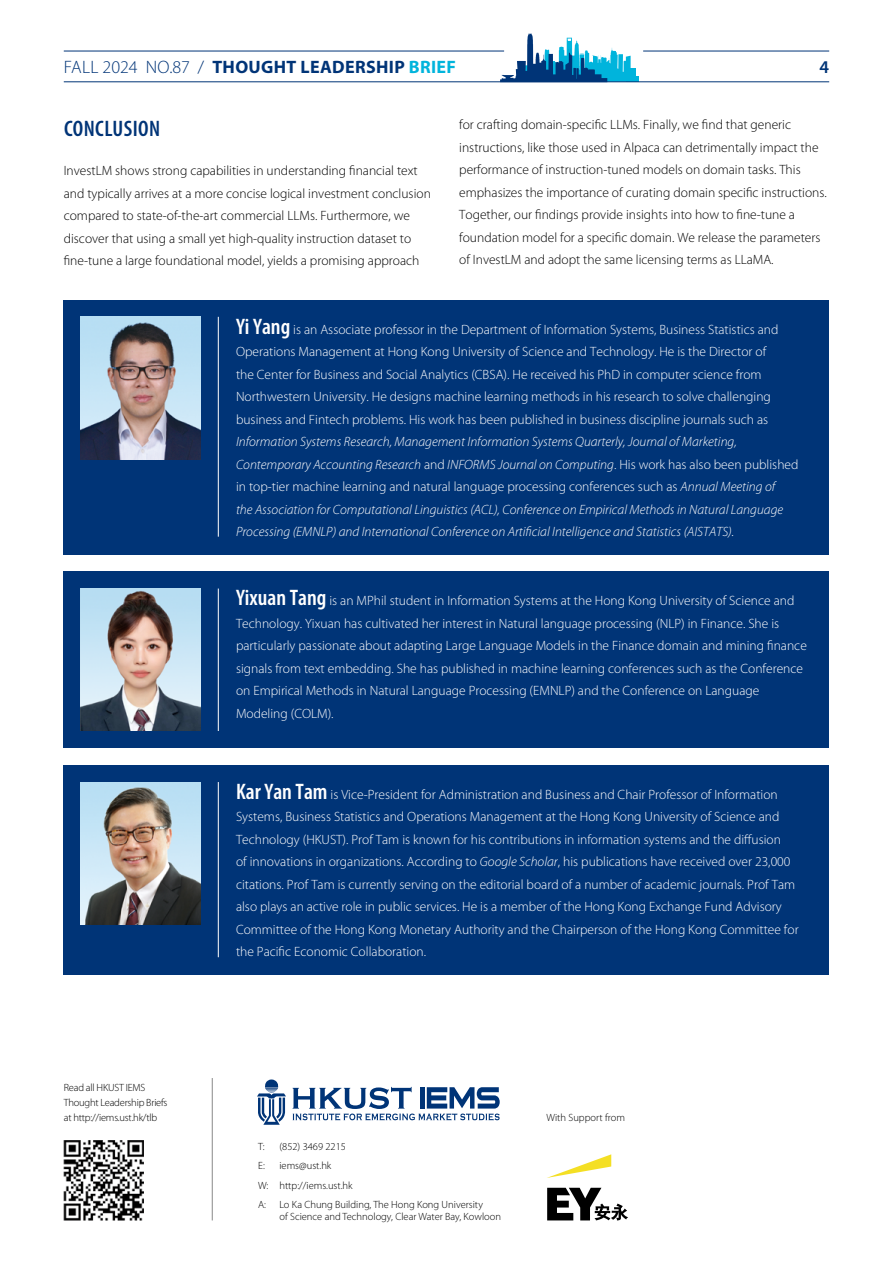
<style>
.page{position:relative;width:893px;height:1263px;background:#fff}
.page>*{position:absolute;margin:0;border:0;box-sizing:border-box;transform-origin:0 0}
.t1{font:600 condensed 22.5px "Myriad Pro";letter-spacing:.02em;color:#003477}
.t2{font:700 18px "Myriad Pro";letter-spacing:.02em;color:#003477}
.t3{font:600 18px "Myriad Pro";color:#003477}
.t4{font:300 13.5px/22.5px "Myriad Pro";color:#fff}
.t5{font:300 13.5px/22.5px "Myriad Pro";color:#000}
.t6{font:italic 300 13.5px/22.5px "Myriad Pro";color:#fff}
.t7{font:300 10.5px/19.2px "Myriad Pro";color:#000}
.t8{font:300 10.5px/15px "Myriad Pro";letter-spacing:-.02em;color:#000}
.s1{font-weight:300}
.s2{color:#00b4dc}
.s3{font-weight:600;font-stretch:condensed;font-size:22.5px}
.s4{font-style:normal}
.s5{font-style:italic}
</style>
<div class="page">
<hr style="left:64px;top:51px;width:440px;height:1px;background:#003477">
<hr style="left:643px;top:51px;width:186px;height:1px;background:#003477">
<div style="left:626px;top:68px;width:10px;height:14px;background:#00b4dc"></div>
<div style="left:629px;top:76px;width:10px;height:6px;background:#00b4dc"></div>
<svg style="left:500px;top:33px;width:131px;height:48px"></svg>
<hr style="left:64px;top:81px;width:765px;height:1px;background:#003477">
<img style="left:64px;top:1140px;width:80px;height:80px">
<div style="left:64px;top:300px;width:765px;height:254px;background:#003477"></div>
<div style="left:64px;top:765px;width:765px;height:209px;background:#003477"></div>
<div style="left:64px;top:571px;width:765px;height:177px;background:#003477"></div>
<img style="left:81px;top:317px;width:119px;height:142px">
<img style="left:81px;top:782px;width:119px;height:142px">
<img style="left:81px;top:588px;width:119px;height:143px">
<hr style="left:218px;top:317px;width:1px;height:220px;background:#fff">
<hr style="left:218px;top:782px;width:1px;height:175px;background:#fff">
<hr style="left:218px;top:588px;width:1px;height:143px;background:#fff">
<svg style="left:293px;top:1087px;width:207px;height:33px"></svg>
<svg style="left:257px;top:1079px;width:29px;height:46px"></svg>
<svg style="left:547px;top:1154px;width:64px;height:24px"></svg>
<svg style="left:547px;top:1188px;width:81px;height:32px"></svg>
<hr style="left:212px;top:1078px;width:1px;height:142px;background:#898989">
<h2 class="t2" style="left:64px;top:57px;width:394px"><span class="s1">FALL 2024 NO.87 /</span> THOUGHT LEADERSHIP <span class="s2">BRIEF</span></h2>
<h2 class="t3" style="left:819px;top:56px;width:11px">4</h2>
<h1 class="t1" style="left:64px;top:116px;width:98px">CONCLUSION</h1>
<p class="t5" style="left:64px;top:160px;width:369px">InvestLM shows strong capabilities in understanding financial text and typically arrives at a more concise logical investment conclusion compared to state-of-the-art commercial LLMs. Furthermore, we discover that using a small yet high-quality instruction dataset to fine-tune a large foundational model, yields a promising approach</p>
<p class="t5" style="left:459px;top:114px;width:369px">for crafting domain-specific LLMs. Finally, we find that generic instructions, like those used in Alpaca can detrimentally impact the performance of instruction-tuned models on domain tasks. This emphasizes the importance of curating domain specific instructions.<br>Together, our findings provide insights into how to fine-tune a foundation model for a specific domain. We release the parameters of InvestLM and adopt the same licensing terms as LLaMA.</p>
<p class="t4" style="left:236px;top:318px;width:544px"><span class="s3">Yi Yang</span> is an Associate professor in the Department of Information Systems, Business Statistics and Operations Management at Hong Kong University of Science and Technology. He is the Director of the Center for Business and Social Analytics (CBSA). He received his PhD in computer science from Northwestern University. He designs machine learning methods in his research to solve challenging business and Fintech problems. His work has been published in business discipline journals such as</p>
<p class="t6" style="left:236px;top:431px;width:564px">Information Systems Research, Management Information Systems Quarterly, Journal of Marketing, Contemporary Accounting Research <span class="s4">and</span> INFORMS Journal on Computing<span class="s4">. His work has also been published in top-tier machine learning and natural language processing conferences such as</span> Annual Meeting of<br>the Association for Computational Linguistics (ACL), Conference on Empirical Methods in Natural Language Processing (EMNLP) and International Conference on Artificial Intelligence and Statistics (AISTATS).</p>
<p class="t4" style="left:236px;top:590px;width:572px"><span class="s3">Yixuan Tang</span> is an MPhil student in Information Systems at the Hong Kong University of Science and Technology. Yixuan has cultivated her interest in Natural language processing (NLP) in Finance. She is particularly passionate about adapting Large Language Models in the Finance domain and mining finance signals from text embedding. She has published in machine learning conferences such as the Conference on Empirical Methods in Natural Language Processing (EMNLP) and the Conference on Language Modeling (COLM).</p>
<p class="t8" style="left:64px;top:1080px;width:105px">Read all HKUST IEMS<br>Thought Leadership Briefs at http://iems.ust.hk/tlb</p>
<p class="t4" style="left:236px;top:783px;width:564px"><span class="s3">Kar Yan Tam</span> is Vice-President for Administration and Business and Chair Professor of Information Systems, Business Statistics and Operations Management at the Hong Kong University of Science and Technology (HKUST). Prof Tam is known for his contributions in information systems and the diffusion<br>of innovations in organizations. According to <span class="s5">Google Scholar</span>, his publications have received over 23,000 citations. Prof Tam is currently serving on the editorial board of a number of academic journals. Prof Tam also plays an active role in public services. He is a member of the Hong Kong Exchange Fund Advisory Committee of the Hong Kong Monetary Authority and the Chairperson of the Hong Kong Committee for the Pacific Economic Collaboration.</p>
<p class="t7" style="left:258px;top:1137px;width:8px">T:</p>
<p class="t7" style="left:279px;top:1137px;width:68px">(852) 3469 2215</p>
<p class="t7" style="left:258px;top:1156px;width:8px">E:</p>
<p class="t7" style="left:258px;top:1156px;width:96px;text-indent:21px">iems@ust.hk<br>W: http://iems.ust.hk<br>A:</p>
<p class="t7" style="left:279px;top:1198px;width:223px;line-height:12.8px">Lo Ka Chung Building, The Hong Kong University<br>of Science and Technology, Clear Water Bay, Kowloon</p>
<p class="t7" style="left:547px;top:1107px;width:80px">With Support from</p>
</div>
